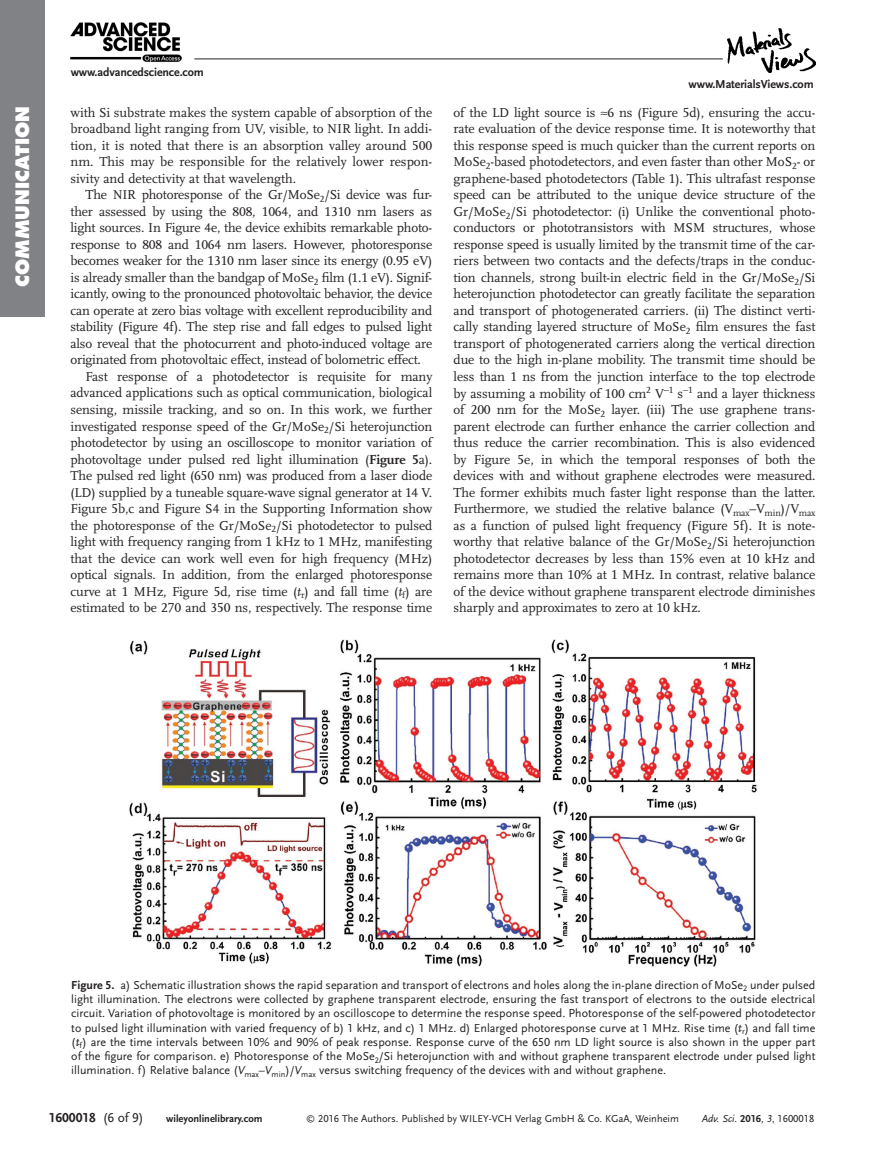
<style>
.page{position:relative;width:891px;height:1175px;background:#fff}
.page>*{position:absolute;margin:0;border:0;box-sizing:border-box;transform-origin:0 0}
.t1{font:800 18px "Futura";letter-spacing:.005em;color:#fff}
.t2{font:13.5px/16.5px "Scala LF";letter-spacing:-.01em;color:#231f20;text-align:justify}
.t3{font:700 13.5px "Scala Sans LF";color:#231f20}
.t4{font:12px/14.2px "Scala Sans LF";color:#231f20;text-align:justify}
.t5{font:700 12px "Scala Sans LF";letter-spacing:-.01em;color:#231f20}
.t6{font:10.5px "Scala Sans LF";color:#231f20}
.t7{font:700 10.5px "Scala Sans LF";color:#231f20}
.t8{font:italic 10.5px "Scala Sans LF";color:#231f20}
.s1{font-weight:700}
.s2{font-style:italic}
.s3{font-weight:400}
.s4{font-size:9px}
.s5{font-weight:700;font-style:normal}
.s6{font-style:normal}
</style>
<div class="page">
<div style="left:0;top:0;width:45px;height:317px;background:#808285"></div>
<img style="left:727px;top:28px;width:88px;height:45px">
<hr style="left:194px;top:59px;width:529px;height:1px;background:#231f20">
<img style="left:70px;top:22px;width:112px;height:40px">
<img style="left:129px;top:640px;width:628px;height:327px">
<h1 class="t1" style="left:11px;top:287px;width:183px;rotate:-90deg">Communication</h1>
<p class="t5" style="left:71px;top:65px;width:135px">www.advancedscience.com</p>
<p class="t2" style="left:71px;top:104px;width:363px">with Si substrate makes the system capable of absorption of the broadband light ranging from UV, visible, to NIR light. In addi&shy;tion, it is noted that there is an absorption valley around 500 nm. This may be responsible for the relatively lower respon&shy;sivity and detectivity at that wavelength.</p>
<p class="t2" style="left:86px;top:187px;width:348px">The NIR photoresponse of the Gr/MoSe<sub>2</sub>/Si device was fur-</p>
<p class="t2" style="left:70px;top:203px;width:363px">ther assessed by using the 808, 1064, and 1310 nm lasers as</p>
<p class="t2" style="left:70px;top:220px;width:362px">light sources. In Figure 4e, the device exhibits remarkable photo-</p>
<p class="t2" style="left:70px;top:236px;width:363px">response to 808 and 1064 nm lasers. However, photoresponse</p>
<p class="t2" style="left:70px;top:253px;width:363px">becomes weaker for the 1310 nm laser since its energy (0.95 eV)</p>
<p class="t2" style="left:70px;top:269px;width:363px">is already smaller than the bandgap of MoSe<sub>2</sub> film (1.1 eV). Signif-</p>
<p class="t2" style="left:70px;top:286px;width:363px">icantly, owing to the pronounced photovoltaic behavior, the device</p>
<p class="t2" style="left:70px;top:302px;width:363px">can operate at zero bias voltage with excellent reproducibility and</p>
<p class="t2" style="left:70px;top:319px;width:363px">stability (Figure 4f). The step rise and fall edges to pulsed light</p>
<p class="t2" style="left:70px;top:335px;width:363px">also reveal that the photocurrent and photo-induced voltage are</p>
<p class="t2" style="left:70px;top:352px;width:352px">originated from photovoltaic effect, instead of bolometric effect.</p>
<p class="t2" style="left:85px;top:368px;width:348px">Fast response of a photodetector is requisite for many</p>
<p class="t2" style="left:70px;top:385px;width:363px">advanced applications such as optical communication, biological</p>
<p class="t2" style="left:70px;top:401px;width:363px">sensing, missile tracking, and so on. In this work, we further</p>
<p class="t2" style="left:70px;top:418px;width:363px">investigated response speed of the Gr/MoSe<sub>2</sub>/Si heterojunction</p>
<p class="t2" style="left:71px;top:434px;width:363px">photodetector by using an oscilloscope to monitor variation of</p>
<p class="t2" style="left:71px;top:451px;width:363px">photovoltage under pulsed red light illumination (<span class="s1">Figure 5</span>a).</p>
<p class="t2" style="left:71px;top:467px;width:363px">The pulsed red light (650 nm) was produced from a laser diode</p>
<p class="t2" style="left:71px;top:484px;width:363px">(LD) supplied by a tuneable square-wave signal generator at 14 V.</p>
<p class="t2" style="left:71px;top:500px;width:363px">Figure 5b,c and Figure S4 in the Supporting Information show</p>
<p class="t2" style="left:71px;top:517px;width:363px">the photoresponse of the Gr/MoSe<sub>2</sub>/Si photodetector to pulsed</p>
<p class="t2" style="left:70px;top:533px;width:363px">light with frequency ranging from 1 kHz to 1 MHz, manifesting</p>
<p class="t2" style="left:70px;top:550px;width:363px">that the device can work well even for high frequency (MHz)</p>
<p class="t2" style="left:70px;top:566px;width:363px">optical signals. In addition, from the enlarged photoresponse</p>
<p class="t2" style="left:70px;top:583px;width:363px">curve at 1 MHz, Figure 5d, rise time (<span class="s2">t</span><sub>r</sub>) and fall time (<span class="s2">t</span><sub>f</sub>) are</p>
<p class="t2" style="left:70px;top:599px;width:363px">estimated to be 270 and 350 ns, respectively. The response time</p>
<p class="t5" style="left:689px;top:77px;width:127px">www.MaterialsViews.com</p>
<p class="t2" style="left:454px;top:104px;width:363px">of the LD light source is ≈6 ns (Figure 5d), ensuring the accu&shy;rate evaluation of the device response time. It is noteworthy that this response speed is much quicker than the current reports on MoSe<sub>2</sub>-based photodetectors, and even faster than other MoS<sub>2</sub>- or graphene-based photodetectors (Table 1). This ultrafast response speed can be attributed to the unique device structure of the Gr/MoSe<sub>2</sub>/Si photodetector: (i) Unlike the conventional photo&shy;conductors or phototransistors with MSM structures, whose response speed is usually limited by the transmit time of the car&shy;riers between two contacts and the defects/traps in the conduc&shy;tion channels, strong built-in electric field in the Gr/MoSe<sub>2</sub>/Si heterojunction photodetector can greatly facilitate the separation and transport of photogenerated carriers. (ii) The distinct verti&shy;cally standing layered structure of MoSe<sub>2</sub> film ensures the fast transport of photogenerated carriers along the vertical direction due to the high in-plane mobility. The transmit time should be less than 1 ns from the junction interface to the top electrode by assuming a mobility of 100 cm<sup>2</sup> V−<sup>1</sup> s−<sup>1</sup> and a layer thickness of 200 nm for the MoSe<sub>2</sub> layer. (iii) The use graphene trans&shy;parent electrode can further enhance the carrier collection and thus reduce the carrier recombination. This is also evidenced by Figure 5e, in which the temporal responses of both the devices with and without graphene electrodes were measured.<br>The former exhibits much faster light response than the latter.<br>Furthermore, we studied the relative balance (V<sub>max</sub>–V<sub>min</sub>)/V<sub>max </sub>as a function of pulsed light frequency (Figure 5f). It is note&shy;worthy that relative balance of the Gr/MoSe<sub>2</sub>/Si heterojunction photodetector decreases by less than 15% even at 10 kHz and remains more than 10% at 1 MHz. In contrast, relative balance of the device without graphene transparent electrode diminishes sharply and approximates to zero at 10 kHz.</p>
<p class="t4" style="left:71px;top:978px;width:746px"><span class="s1">Figure 5.</span> a) Schematic illustration shows the rapid separation and transport of electrons and holes along the in-plane direction of MoSe<sub>2</sub> under pulsed light illumination. The electrons were collected by graphene transparent electrode, ensuring the fast transport of electrons to the outside electrical circuit. Variation of photovoltage is monitored by an oscilloscope to determine the response speed. Photoresponse of the self-powered photodetector to pulsed light illumination with varied frequency of b) 1 kHz, and c) 1 MHz. d) Enlarged photoresponse curve at 1 MHz. Rise time (<span class="s2">t</span><sub>r</sub>) and fall time (<span class="s2">t</span><sub>f</sub>) are the time intervals between 10% and 90% of peak response. Response curve of the 650 nm LD light source is also shown in the upper part of the figure for comparison. e) Photoresponse of the MoSe<sub>2</sub>/Si heterojunction with and without graphene transparent electrode under pulsed light illumination. f) Relative balance (<span class="s2">V</span><sub>max</sub>–<span class="s2">V</span><sub>min</sub>)/<span class="s2">V</span><sub>max</sub> versus switching frequency of the devices with and without graphene.</p>
<p class="t3" style="left:49px;top:1110px;width:97px">1600018 <span class="s3">(6 of 9)</span></p>
<p class="t7" style="left:166px;top:1113px;width:98px">wileyonlinelibrary.com</p>
<p class="t6" style="left:306px;top:1113px;width:374px"><span class="s4">©</span> 2016 The Authors. Published by WILEY-VCH Verlag GmbH &amp; Co. KGaA, Weinheim</p>
<p class="t8" style="left:702px;top:1113px;width:114px">Adv. Sci. <span class="s5">2016</span><span class="s6">,</span> 3<span class="s6">, 1600018</span></p>
</div>
